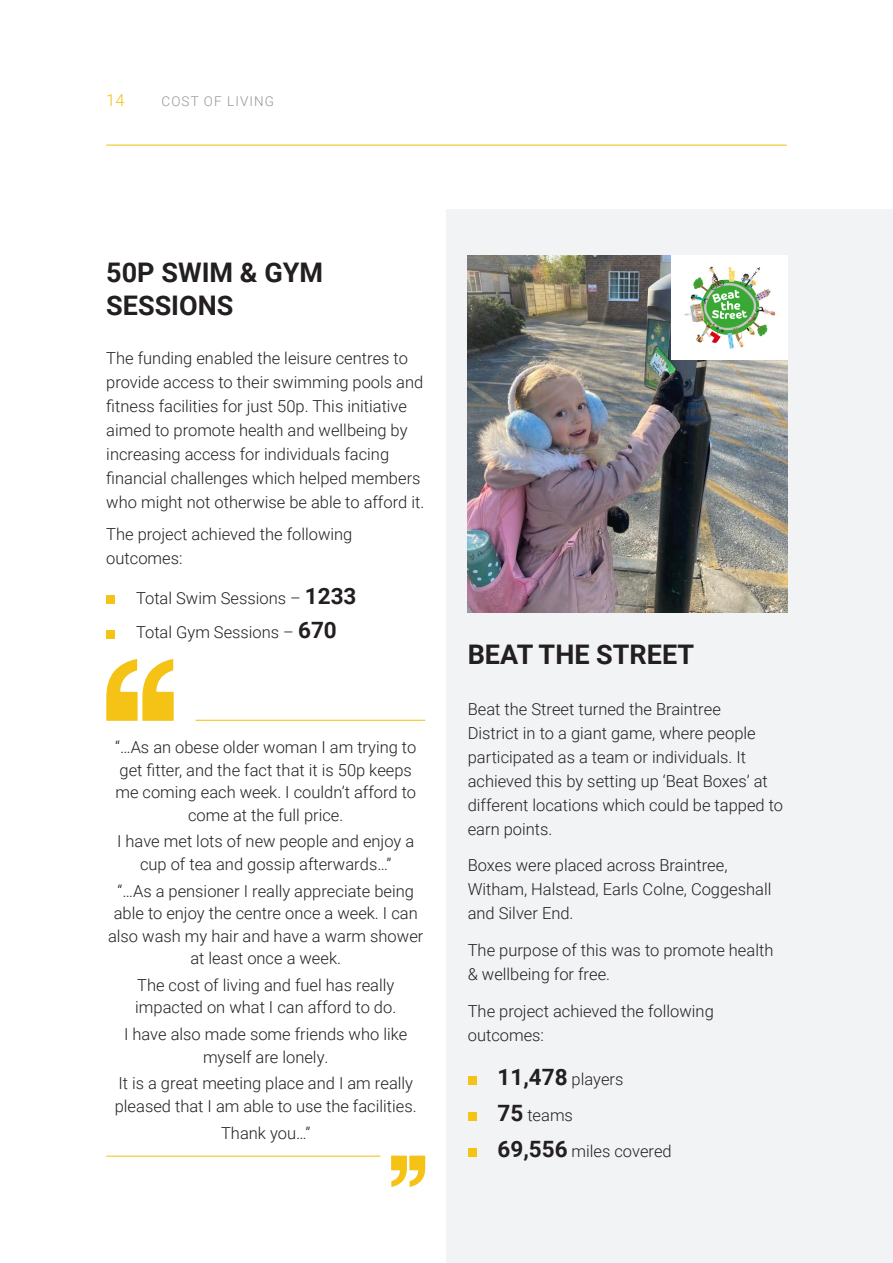
<style>
.page{position:relative;width:893px;height:1263px;background:#fff}
.page>*{position:absolute;margin:0;border:0;box-sizing:border-box;transform-origin:0 0}
.t1{font:700 27px/33px "Roboto";color:#231f20}
.t2{font:300 16.5px/24px "Roboto";color:#231f20}
.t3{font:300 16.5px "Roboto";color:#f5c216}
.t4{font:300 13.5px "Roboto";letter-spacing:.08em;color:#939598}
.s1{font-weight:700;font-size:22.5px}
</style>
<div class="page">
<div style="left:446px;top:209px;width:447px;height:1054px;background:#f2f3f4"></div>
<hr style="left:106px;top:145px;width:681px;height:1px;background:#f5c216">
<div style="left:106px;top:596px;width:9px;height:8px;background:#f5c216"></div>
<div style="left:106px;top:630px;width:9px;height:8px;background:#f5c216"></div>
<div style="left:468px;top:1077px;width:8px;height:8px;background:#f5c216"></div>
<div style="left:468px;top:1112px;width:8px;height:9px;background:#f5c216"></div>
<div style="left:468px;top:1148px;width:8px;height:9px;background:#f5c216"></div>
<svg style="left:106px;top:659px;width:68px;height:62px"></svg>
<hr style="left:106px;top:1155px;width:275px;height:2px;background:#f5c216">
<hr style="left:196px;top:720px;width:229px;height:1px;background:#f5c216">
<img style="left:468px;top:255px;width:320px;height:357px">
<img style="left:672px;top:256px;width:116px;height:104px">
<svg style="left:391px;top:1155px;width:34px;height:32px"></svg>
<p class="t3" style="left:106px;top:89px;width:20px">14</p>
<p class="t4" style="left:162px;top:92px;width:114px">COST OF LIVING</p>
<h1 class="t1" style="left:106px;top:255px;width:218px">50P SWIM &amp; GYM<br>SESSIONS</h1>
<p class="t2" style="left:106px;top:345px;width:320px">The funding enabled the leisure centres to provide access to their swimming pools and fitness facilities for just 50p. This initiative aimed to promote health and wellbeing by increasing access for individuals facing financial challenges which helped members who might not otherwise be able to afford it.</p>
<p class="t2" style="left:106px;top:522px;width:248px">The project achieved the following outcomes:</p>
<p class="t2" style="left:136px;top:581px;width:222px;line-height:34px">Total Swim Sessions – <span class="s1">1233<br></span>Total Gym Sessions – <span class="s1">670</span></p>
<p class="t2" style="left:115px;top:735px;width:303px;line-height:22.5px;text-align:center">“…As an obese older woman I am trying to get fitter, and the fact that it is 50p keeps me coming each week. I couldn’t afford to come at the full price.</p>
<p class="t2" style="left:117px;top:830px;width:299px;line-height:22.5px;text-align:center">I have met lots of new people and enjoy a cup of tea and gossip afterwards…”</p>
<p class="t2" style="left:108px;top:879px;width:317px;line-height:22.5px;text-align:center">“…As a pensioner I really appreciate being able to enjoy the centre once a week. I can also wash my hair and have a warm shower at least once a week.</p>
<p class="t2" style="left:135px;top:973px;width:263px;line-height:22.5px">The cost of living and fuel has really impacted on what I can afford to do.</p>
<p class="t2" style="left:124px;top:1022px;width:285px;line-height:22.5px;text-align:center">I have also made some friends who like myself are lonely.</p>
<p class="t2" style="left:115px;top:1072px;width:303px;line-height:22.5px">It is a great meeting place and I am really pleased that I am able to use the facilities.</p>
<p class="t2" style="left:221px;top:1120px;width:91px">Thank you…”</p>
<h1 class="t1" style="left:468px;top:637px;width:228px">BEAT THE STREET</h1>
<p class="t2" style="left:468px;top:696px;width:317px">Beat the Street turned the Braintree<br>District in to a giant game, where people participated as a team or individuals. It achieved this by setting up ‘Beat Boxes’ at different locations which could be tapped to earn points.</p>
<p class="t2" style="left:468px;top:853px;width:305px">Boxes were placed across Braintree,<br>Witham, Halstead, Earls Colne, Coggeshall and Silver End.</p>
<p class="t2" style="left:468px;top:938px;width:307px">The purpose of this was to promote health &amp; wellbeing for free.</p>
<p class="t2" style="left:468px;top:998px;width:248px">The project achieved the following outcomes:</p>
<p class="t2" style="left:497px;top:1061px;width:176px;line-height:35.7px"><span class="s1">11,478</span> players<br><span class="s1">75</span> teams<br><span class="s1">69,556</span> miles covered</p>
</div>
